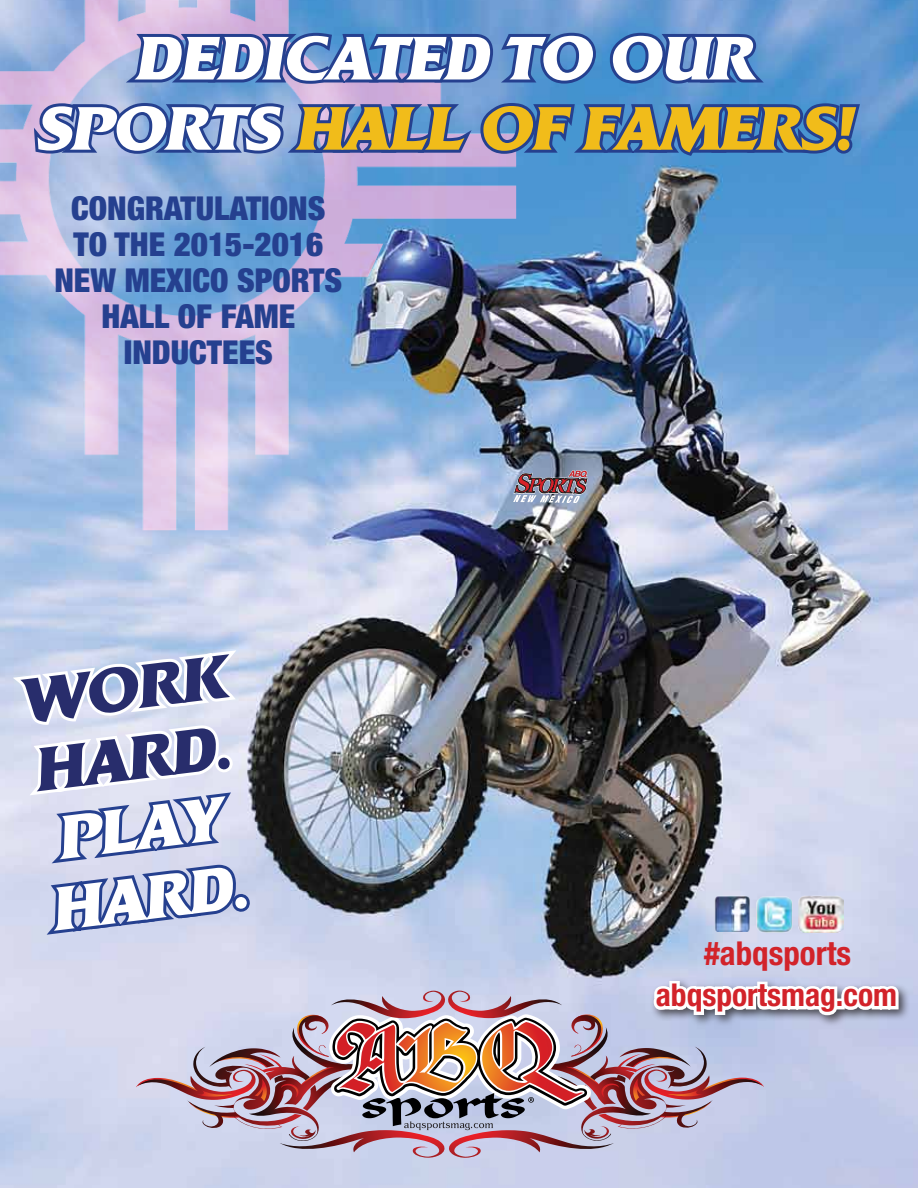
<style>
.page{position:relative;width:918px;height:1188px;background:#fff}
.page>*{position:absolute;margin:0;border:0;box-sizing:border-box;transform-origin:0 0}
.t1{font:italic 58.5px/70.2px "Anticlaire Display S Si";color:#fff;text-align:center}
.t2{font:italic 58.5px/70.2px "Anticlaire Display S Si";color:#282d6c}
.t3{font:900 condensed 33px/36px "Helvetica Neue LT Std";color:#25408f;text-align:center}
.t4{font:700 condensed 33px "Helvetica Neue LT Std";color:#d2232a}
.t5{font:700 condensed 31.5px "Helvetica Neue LT Std";color:#d2232a}
.s1{color:#f1bc1a}
</style>
<div class="page">
<img style="left:0;top:0;width:918px;height:1188px">
<img style="left:0;top:0;width:516px;height:530px">
<div style="left:649px;top:977px;width:262px;height:50px;background:#231f20;opacity:.75"></div>
<img style="left:30px;top:0;width:833px;height:379px">
<svg style="left:123px;top:316px;width:46px;height:72px;background:#c2b8e1"></svg>
<svg style="left:169px;top:297px;width:74px;height:170px;background:#c0bee3"></svg>
<svg style="left:23px;top:362px;width:75px;height:105px;background:#b5c6e6"></svg>
<svg style="left:112px;top:388px;width:80px;height:79px;background:#c3c0e4"></svg>
<svg style="left:88px;top:402px;width:59px;height:65px;background:#bec3e5"></svg>
<img style="left:5px;top:467px;width:897px;height:721px">
<h1 class="t1" style="left:36px;top:28px;width:817px">DEDICATED TO OUR<br>SPORTS <span class="s1">HALL OF FAMERS!</span></h1>
<p class="t3" style="left:54px;top:189px;width:289px">CONGRATULATIONS<br>TO THE 2015-2016<br>NEW MEXICO SPORTS<br>HALL OF FAME<br>INDUCTEES</p>
<h1 class="t2" style="left:14px;top:671px;width:209px;rotate:-7deg">WORK<br>HARD.</h1>
<h1 class="t1" style="left:39px;top:810px;width:197px;text-align:left;rotate:-7deg">PLAY<br>HARD.</h1>
<p class="t4" style="left:704px;top:933px;width:149px">#abqsports</p>
<p class="t5" style="left:656px;top:976px;width:243px">abqsportsmag.com</p>
</div>
